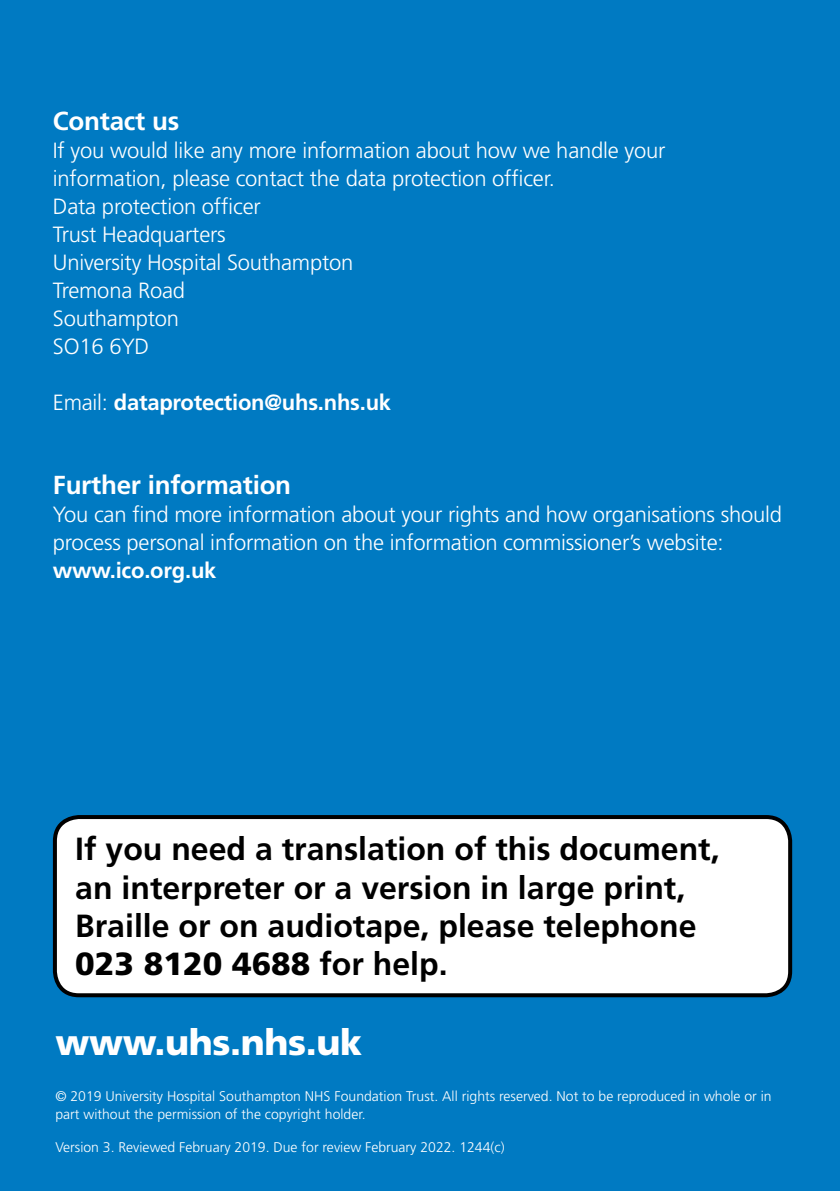
<style>
.page{position:relative;width:840px;height:1191px;background:#fff}
.page>*{position:absolute;margin:0;border:0;box-sizing:border-box;transform-origin:0 0}
.t1{font:900 36px "Frutiger";letter-spacing:-.01em;color:#fff}
.t2{font:700 32px/38.4px "Frutiger";color:#000}
.t3{font:700 26px "Frutiger";letter-spacing:-.01em;color:#fff}
.t4{font:300 22px/28px "Frutiger";letter-spacing:-.01em;color:#fff}
.t5{font:700 22px "Frutiger";letter-spacing:-.01em;color:#fff}
.t6{font:300 14px/18px "Frutiger";color:#fff}
.s1{font-weight:300}
.s2{font-weight:900}
</style>
<div class="page">
<div style="left:0;top:0;width:839px;height:1191px;background:#007ac2"></div>
<div style="left:55px;top:817px;width:734px;height:178px;background:#fff;border-radius:24px"></div>
<div style="left:53px;top:815px;width:738px;height:182px;border:4px solid #000;border-radius:24px"></div>
<p class="t3" style="left:53px;top:106px;width:128px">Contact us</p>
<p class="t4" style="left:53px;top:136px;width:613px">If you would like any more information about how we handle your information, please contact the data protection officer.<br>Data protection officer<br>Trust Headquarters<br>University Hospital Southampton<br>Tremona Road<br>Southampton<br>SO16 6YD</p>
<p class="t5" style="left:53px;top:389px;width:339px"><span class="s1">Email:</span> dataprotection@uhs.nhs.uk</p>
<p class="t3" style="left:53px;top:470px;width:240px">Further information</p>
<p class="t4" style="left:53px;top:500px;width:730px">You can find more information about your rights and how organisations should process personal information on the information commissioner’s website:</p>
<p class="t5" style="left:53px;top:557px;width:165px">www.ico.org.uk</p>
<h2 class="t2" style="left:75px;top:829px;width:645px">If you need a translation of this document, an interpreter or a version in large print, Braille or on audiotape, please telephone <span class="s2">023 8120 4688</span> for help.</h2>
<h1 class="t1" style="left:55px;top:1021px;width:308px">www.uhs.nhs.uk</h1>
<p class="t6" style="left:55px;top:1086px;width:717px">© 2019 University Hospital Southampton NHS Foundation Trust. All rights reserved. Not to be reproduced in whole or in part without the permission of the copyright holder.</p>
<p class="t6" style="left:55px;top:1138px;width:450px">Version 3. Reviewed February 2019. Due for review February 2022. 1244(c)</p>
</div>
